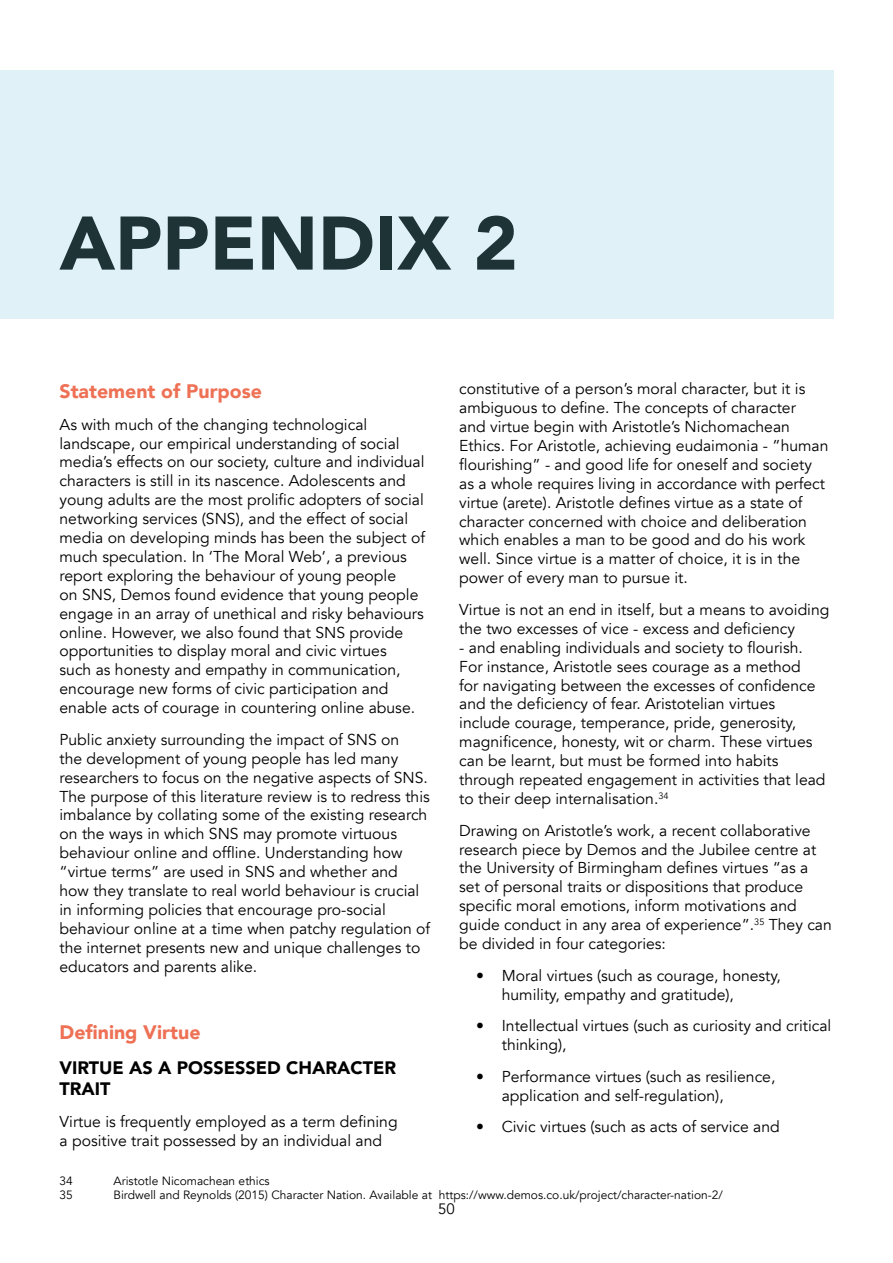
<style>
.page{position:relative;width:893px;height:1263px;background:#fff}
.page>*{position:absolute;margin:0;border:0;box-sizing:border-box;transform-origin:0 0}
.t1{font:900 75px "Avenir";color:#1d3336}
.t2{font:900 19.5px "Avenir";color:#ee7155}
.t3{font:900 18px/21.6px "Avenir";color:#000}
.t4{font:15.75px/18.9px "Avenir";color:#000}
.t5{font:15px "Avenir";color:#000}
.t6{font:12px "Avenir";color:#000}
</style>
<div class="page">
<div style="left:0;top:70px;width:833px;height:249px;background:#e0f1f8"></div>
<h1 class="t1" style="left:60px;top:179px;width:460px">APPENDIX 2</h1>
<p class="t4" style="left:459px;top:380px;width:371px">constitutive of a person’s moral character, but it is ambiguous to define. The concepts of character<br>and virtue begin with Aristotle’s Nichomachean Ethics. For Aristotle, achieving eudaimonia - ”human flourishing” - and good life for oneself and society as a whole requires living in accordance with perfect virtue (arete). Aristotle defines virtue as a state of character concerned with choice and deliberation which enables a man to be good and do his work well. Since virtue is a matter of choice, it is in the power of every man to pursue it.</p>
<p class="t4" style="left:459px;top:600px;width:372px">Virtue is not an end in itself, but a means to avoiding the two excesses of vice - excess and deficiency</p>
<p class="t4" style="left:459px;top:638px;width:368px">- and enabling individuals and society to flourish.<br>For instance, Aristotle sees courage as a method<br>for navigating between the excesses of confidence and the deficiency of fear. Aristotelian virtues include courage, temperance, pride, generosity, magnificence, honesty, wit or charm. These virtues can be learnt, but must be formed into habits through repeated engagement in activities that lead to their deep internalisation.<sup>34</sup></p>
<p class="t4" style="left:459px;top:821px;width:374px">Drawing on Aristotle’s work, a recent collaborative research piece by Demos and the Jubilee centre at the University of Birmingham defines virtues “as a set of personal traits or dispositions that produce specific moral emotions, inform motivations and guide conduct in any area of experience”.<sup>35</sup> They can be divided in four categories:</p>
<p class="t4" style="left:502px;top:966px;width:281px;text-indent:-26px">• Moral virtues (such as courage, honesty, humility, empathy and gratitude),</p>
<p class="t4" style="left:502px;top:1017px;width:331px;text-indent:-26px">• Intellectual virtues (such as curiosity and critical thinking),</p>
<p class="t4" style="left:502px;top:1067px;width:275px;text-indent:-26px">• Performance virtues (such as resilience, application and self-regulation),</p>
<p class="t4" style="left:476px;top:1118px;width:305px">• Civic virtues (such as acts of service and</p>
<p class="t2" style="left:60px;top:374px;width:204px">Statement of Purpose</p>
<p class="t4" style="left:60px;top:415px;width:367px">As with much of the changing technological landscape, our empirical understanding of social media’s effects on our society, culture and individual characters is still in its nascence. Adolescents and young adults are the most prolific adopters of social networking services (SNS), and the effect of social media on developing minds has been the subject of much speculation. In ‘The Moral Web’, a previous report exploring the behaviour of young people<br>on SNS, Demos found evidence that young people engage in an array of unethical and risky behaviours online. However, we also found that SNS provide opportunities to display moral and civic virtues<br>such as honesty and empathy in communication, encourage new forms of civic participation and enable acts of courage in countering online abuse.</p>
<p class="t4" style="left:60px;top:730px;width:372px">Public anxiety surrounding the impact of SNS on<br>the development of young people has led many researchers to focus on the negative aspects of SNS.<br>The purpose of this literature review is to redress this imbalance by collating some of the existing research on the ways in which SNS may promote virtuous behaviour online and offline. Understanding how “virtue terms” are used in SNS and whether and how they translate to real world behaviour is crucial in informing policies that encourage pro-social behaviour online at a time when patchy regulation of the internet presents new and unique challenges to educators and parents alike.</p>
<p class="t2" style="left:60px;top:1016px;width:143px">Defining Virtue</p>
<p class="t3" style="left:60px;top:1056px;width:338px">VIRTUE AS A POSSESSED CHARACTER<br>TRAIT</p>
<p class="t4" style="left:60px;top:1112px;width:340px">Virtue is frequently employed as a term defining a positive trait possessed by an individual and</p>
<p class="t6" style="left:60px;top:1173px;width:15px">34</p>
<p class="t6" style="left:114px;top:1173px;width:158px">Aristotle Nicomachean ethics</p>
<p class="t6" style="left:60px;top:1188px;width:15px">35</p>
<p class="t6" style="left:114px;top:1188px;width:611px">Birdwell and Reynolds (2015) Character Nation. Available at https://www.demos.co.uk/project/character-nation-2/</p>
<p class="t5" style="left:438px;top:1200px;width:18px">50</p>
</div>
